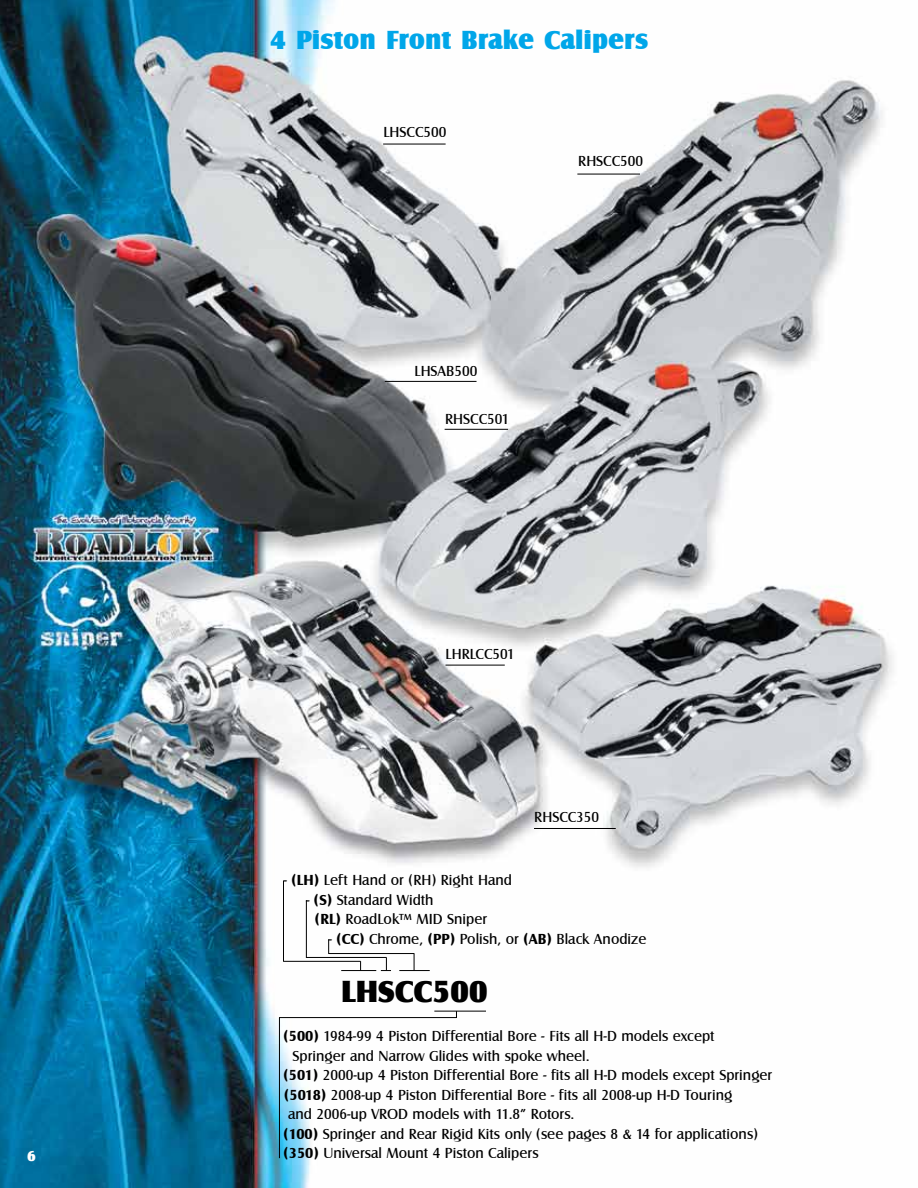
<style>
.page{position:relative;width:918px;height:1188px;background:#fff}
.page>*{position:absolute;margin:0;border:0;box-sizing:border-box;transform-origin:0 0}
.t1{font:31.5px "Castle T Ultr";color:#000}
.t2{font:27px "Castle T Ultr";color:#00a6e9}
.t3{font:15px/19.5px "Castle T";color:#000}
.t4{font:15px "Castle T Ultr";color:#fff}
.s1{font-weight:700}
</style>
<div class="page">
<img style="left:0;top:0;width:893px;height:1188px">
<hr style="left:383px;top:144px;width:63px;height:1px;background:#000">
<hr style="left:577px;top:174px;width:63px;height:1px;background:#000">
<hr style="left:446px;top:665px;width:59px;height:1px;background:#000">
<hr style="left:445px;top:429px;width:63px;height:1px;background:#000">
<hr style="left:385px;top:381px;width:92px;height:1px;background:#000">
<hr style="left:534px;top:828px;width:82px;height:1px;background:#000">
<hr style="left:341px;top:970px;width:35px;height:1px;background:#000">
<hr style="left:283px;top:881px;width:1px;height:81px;background:#000">
<hr style="left:283px;top:961px;width:78px;height:1px;background:#000">
<svg style="left:381px;top:958px;width:10px;height:13px"></svg>
<hr style="left:306px;top:957px;width:81px;height:1px;background:#000">
<hr style="left:306px;top:900px;width:1px;height:58px;background:#000">
<hr style="left:399px;top:970px;width:31px;height:1px;background:#000">
<svg style="left:414px;top:953px;width:1px;height:17px"></svg>
<hr style="left:328px;top:953px;width:86px;height:1px;background:#000">
<svg style="left:328px;top:939px;width:1px;height:15px"></svg>
<hr style="left:434px;top:1011px;width:52px;height:1px;background:#000">
<hr style="left:279px;top:1017px;width:177px;height:1px;background:#000">
<hr style="left:279px;top:1018px;width:1px;height:140px;background:#000">
<p class="t4" style="left:27px;top:1147px;width:10px">6</p>
<h2 class="t2" style="left:270px;top:24px;width:380px">4 Piston Front Brake Calipers</h2>
<p class="t3" style="left:383px;top:122px;width:9px">lhscc</p>
<p class="t3" style="left:423px;top:122px;width:24px">500</p>
<p class="t3" style="left:578px;top:151px;width:10px">rhscc</p>
<p class="t3" style="left:620px;top:151px;width:24px">500</p>
<p class="t3" style="left:414px;top:361px;width:64px">lhsAB500</p>
<p class="t3" style="left:445px;top:409px;width:10px">rhscc</p>
<p class="t3" style="left:487px;top:409px;width:24px">501</p>
<p class="t3" style="left:446px;top:644px;width:71px">lh RLcc501</p>
<p class="t3" style="left:534px;top:808px;width:10px">rhscc</p>
<p class="t3" style="left:576px;top:808px;width:24px">350</p>
<p class="t3" style="left:284px;top:871px;width:230px">- <span class="s1">(LH)</span> Left Hand or (RH) Right Hand</p>
<p class="t3" style="left:315px;top:890px;width:174px;text-indent:-9px">- <span class="s1">(S)</span> Standard Width<br><span class="s1">(RL)</span> RoadLok™ MID Sniper</p>
<p class="t3" style="left:328px;top:929px;width:319px">- <span class="s1">(CC)</span> Chrome, <span class="s1">(PP)</span> Polish, or <span class="s1">(AB)</span> Black Anodize</p>
<h1 class="t1" style="left:341px;top:973px;width:148px">LHSCC500</h1>
<p class="t3" style="left:283px;top:1027px;width:433px"><span class="s1">(500)</span> 1984-99 4 Piston Differential Bore - Fits all H-D models except</p>
<p class="t3" style="left:292px;top:1046px;width:299px">Springer and Narrow Glides with spoke wheel.</p>
<p class="t3" style="left:283px;top:1066px;width:490px"><span class="s1">(501)</span> 2000-up 4 Piston Differential Bore - fits all H-D models except Springer</p>
<p class="t3" style="left:284px;top:1085px;width:450px"><span class="s1">(5018)</span> 2008-up 4 Piston Differential Bore - fits all 2008-up H-D Touring</p>
<p class="t3" style="left:288px;top:1105px;width:288px">and 2006-up VROD models with 11.8” Rotors.</p>
<p class="t3" style="left:283px;top:1124px;width:476px"><span class="s1">(100)</span> Springer and Rear Rigid Kits only (see pages 8 &amp; 14 for applications)</p>
<p class="t3" style="left:283px;top:1144px;width:257px"><span class="s1">(350)</span> Universal Mount 4 Piston Calipers</p>
</div>
